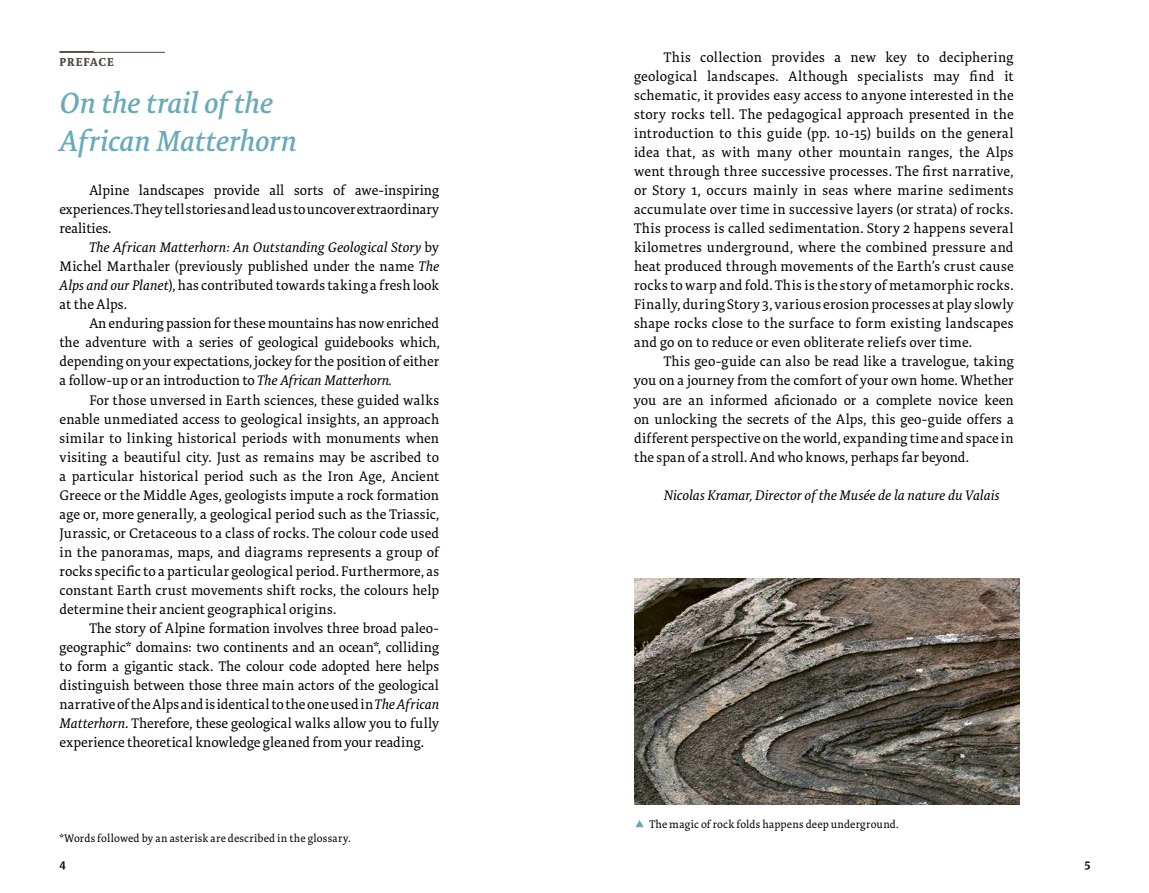
<style>
.page{position:relative;width:1149px;height:893px;background:#fff}
.page>*{position:absolute;margin:0;border:0;box-sizing:border-box;transform-origin:0 0}
._03_Titre{font:italic 500 30px/37.5px "Tundra OT";letter-spacing:-.01em;color:#68aabb}
._01_texte_courant{font:14.25px/19px "Tundra OT";color:#000;text-align:justify}
._01_texte_courant-2{font:italic 14.25px "Tundra OT";color:#000}
._02_Chapitre{font:700 12px "Tundra OT";letter-spacing:.065em;color:#4e4a40}
.t1{font:600 12px "Tundra OT";color:#000}
._06_Légende{font:11.25px "Tundra OT";letter-spacing:.02em;color:#000}
.s1{font-style:italic}
</style>
<div class="page">
<hr style="left:60px;top:52px;width:105px;height:1px;background:#4e4a40">
<hr style="left:60px;top:51px;width:34px;height:2px;background:#4e4a40">
<img style="left:634px;top:578px;width:384px;height:227px">
<svg style="left:635px;top:820px;width:8px;height:7px"></svg>
<p class="_02_Chapitre" style="left:60px;top:55px;width:56px">PREFACE</p>
<p class="_03_Titre" style="left:60px;top:86px;width:239px">On the trail of the<br>African Matterhorn</p>
<p class="_01_texte_courant" style="left:60px;top:181px;width:381px;text-indent:30px">Alpine landscapes provide all sorts of awe-inspiring experiences. They tell stories and lead us to uncover extraordinary realities.</p>
<p class="_01_texte_courant" style="left:60px;top:238px;width:381px;text-indent:30px"><span class="s1">The African Matterhorn: An Outstanding Geological Story</span> by Michel Marthaler (previously published under the name <span class="s1">The Alps and our Planet</span>), has contributed towards taking a fresh look at the Alps.</p>
<p class="_01_texte_courant" style="left:60px;top:315px;width:381px;text-indent:30px">An enduring passion for these mountains has now enriched the adventure with a series of geological guidebooks which, depending on your expectations, jockey for the position of either a follow-up or an introduction to <span class="s1">The African Matterhorn.</span></p>
<p class="_01_texte_courant" style="left:60px;top:391px;width:381px;text-indent:30px">For those unversed in Earth sciences, these guided walks enable unmediated access to geological insights, an approach similar to linking historical periods with monuments when visiting a beautiful city. Just as remains may be ascribed to a particular historical period such as the Iron Age, Ancient Greece or the Middle Ages, geologists impute a rock formation age or, more generally, a geological period such as the Triassic, Jurassic, or Cretaceous to a class of rocks. The colour code used in the panoramas, maps, and diagrams represents a group of rocks specific to a particular geological period. Furthermore, as constant Earth crust movements shift rocks, the colours help determine their ancient geographical origins.</p>
<p class="_01_texte_courant" style="left:60px;top:619px;width:381px;text-indent:30px">The story of Alpine formation involves three broad paleo&shy;geographic* domains: two continents and an ocean*, colliding to form a gigantic stack. The colour code adopted here helps distinguish between those three main actors of the geological narrative of the Alps and is identical to the one used in <span class="s1">The African Matterhorn</span>. Therefore, these geological walks allow you to fully experience theoretical knowledge gleaned from your reading.</p>
<p class="_06_Légende" style="left:59px;top:832px;width:293px">*Words followed by an asterisk are described in the glossary.</p>
<p class="_01_texte_courant" style="left:634px;top:48px;width:381px;text-indent:30px">This collection provides a new key to deciphering geological landscapes. Although specialists may find it schematic, it provides easy access to anyone interested in the story rocks tell. The pedagogical approach presented in the introduction to this guide (pp. 10-15) builds on the general idea that, as with many other mountain ranges, the Alps went through three successive processes. The first narrative, or Story 1, occurs mainly in seas where marine sediments accumulate over time in successive layers (or strata) of rocks.<br>This process is called sedimentation. Story 2 happens several kilometres underground, where the combined pressure and heat produced through movements of the Earth’s crust cause rocks to warp and fold. This is the story of metamorphic rocks.<br>Finally, during Story 3, various erosion processes at play slowly shape rocks close to the surface to form existing landscapes and go on to reduce or even obliterate reliefs over time.</p>
<p class="_01_texte_courant" style="left:634px;top:353px;width:381px;text-indent:30px">This geo-guide can also be read like a travelogue, taking you on a journey from the comfort of your own home. Whether you are an informed aficionado or a complete novice keen on unlocking the secrets of the Alps, this geo-guide offers a different perspective on the world, expanding time and space in the span of a stroll. And who knows, perhaps far beyond.</p>
<p class="_01_texte_courant-2" style="left:663px;top:487px;width:337px">Nicolas Kramar, Director of the Musée de la nature du Valais</p>
<p class="_06_Légende" style="left:649px;top:817px;width:251px">The magic of rock folds happens deep underground.</p>
<p class="t1" style="left:60px;top:857px;width:8px">4</p>
<p class="t1" style="left:1083px;top:857px;width:7px">5</p>
</div>
